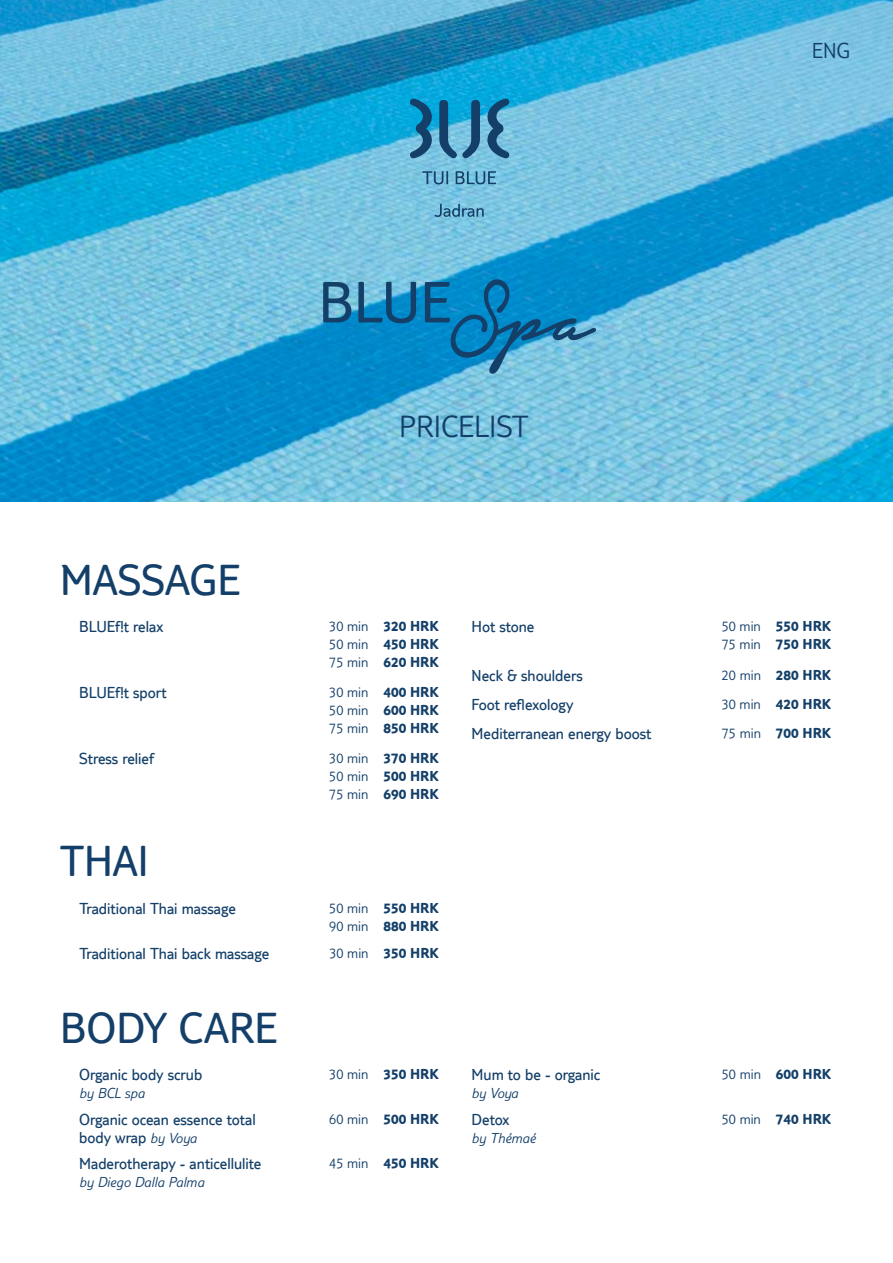
<style>
.page{position:relative;width:893px;height:1263px;background:#fff}
.page>*{position:absolute;margin:0;border:0;box-sizing:border-box;transform-origin:0 0}
.t1{font:45px "TUI Type";color:#133f69}
.t2{font:300 31.8px "TUI Type";color:#133f69}
.t3{font:300 22.5px "TUI Type";color:#133f69}
.t4{font:16.5px/18px "TUI Type";color:#133f69}
.t5{font:700 15px/18px "TUI Type";color:#133f69;text-align:justify}
.t6{font:italic 300 15px "TUI Type";color:#133f69}
.s1{font-weight:300}
.s2{font-weight:300;font-style:italic;font-size:15px}
</style>
<div class="page">
<img style="left:0;top:0;width:893px;height:502px">
<svg style="left:323px;top:282px;width:28px;height:40px"></svg>
<svg style="left:358px;top:282px;width:58px;height:41px;background:#2b82b0"></svg>
<svg style="left:425px;top:279px;width:171px;height:95px;background:#208bc0"></svg>
<svg style="left:409px;top:99px;width:23px;height:59px"></svg>
<svg style="left:487px;top:99px;width:23px;height:59px"></svg>
<svg style="left:439px;top:100px;width:41px;height:58px;background:#3485ac"></svg>
<svg style="left:422px;top:171px;width:26px;height:13px"></svg>
<svg style="left:456px;top:171px;width:40px;height:13px"></svg>
<svg style="left:435px;top:204px;width:49px;height:13px"></svg>
<h3 class="t3" style="left:812px;top:37px;width:40px">ENG</h3>
<h2 class="t2" style="left:399px;top:408px;width:131px">PRICELIST</h2>
<h1 class="t1" style="left:60px;top:554px;width:181px">MASSAGE</h1>
<p class="t4" style="left:79px;top:618px;width:86px">BLUEf!t relax</p>
<p class="t5" style="left:329px;top:617px;width:111px"><span class="s1">30 min</span> 320 HRK <span class="s1">50 min</span> 450 HRK <span class="s1">75 min</span> 620 HRK</p>
<p class="t4" style="left:472px;top:618px;width:64px">Hot stone</p>
<p class="t4" style="left:472px;top:666px;width:113px">Neck &amp; shoulders</p>
<p class="t5" style="left:722px;top:617px;width:111px"><span class="s1">50 min</span> 550 HRK<br><span class="s1">75 min</span> 750 HRK</p>
<p class="t5" style="left:722px;top:665px;width:111px"><span class="s1">20 min</span> 280 HRK</p>
<p class="t4" style="left:79px;top:683px;width:89px">BLUEf!t sport</p>
<p class="t5" style="left:329px;top:682px;width:111px"><span class="s1">30 min</span> 400 HRK <span class="s1">50 min</span> 600 HRK <span class="s1">75 min</span> 850 HRK</p>
<p class="t4" style="left:472px;top:695px;width:103px">Foot reflexology</p>
<p class="t4" style="left:472px;top:724px;width:181px">Mediterranean energy boost</p>
<p class="t5" style="left:722px;top:695px;width:111px"><span class="s1">30 min</span> 420 HRK</p>
<p class="t5" style="left:722px;top:724px;width:111px"><span class="s1">75 min</span> 700 HRK</p>
<p class="t4" style="left:79px;top:749px;width:77px">Stress relief</p>
<p class="t5" style="left:329px;top:748px;width:111px"><span class="s1">30 min</span> 370 HRK <span class="s1">50 min</span> 500 HRK <span class="s1">75 min</span> 690 HRK</p>
<h1 class="t1" style="left:60px;top:836px;width:90px">THAI</h1>
<p class="t4" style="left:79px;top:899px;width:158px">Traditional Thai massage</p>
<p class="t5" style="left:329px;top:898px;width:111px"><span class="s1">50 min</span> 550 HRK<br><span class="s1">90 min</span> 880 HRK</p>
<p class="t4" style="left:79px;top:944px;width:191px">Traditional Thai back massage</p>
<p class="t5" style="left:329px;top:944px;width:111px"><span class="s1">30 min</span> 350 HRK</p>
<h1 class="t1" style="left:60px;top:1002px;width:218px">BODY CARE</h1>
<p class="t4" style="left:79px;top:1066px;width:125px">Organic body scrub</p>
<p class="t6" style="left:79px;top:1085px;width:67px">by BCL spa</p>
<p class="t4" style="left:79px;top:1110px;width:178px">Organic ocean essence total body wrap <span class="s2">by Voya</span></p>
<p class="t4" style="left:79px;top:1154px;width:184px">Maderotherapy - anticellulite</p>
<p class="t6" style="left:79px;top:1173px;width:127px">by Diego Dalla Palma</p>
<p class="t4" style="left:472px;top:1066px;width:130px">Mum to be - organic</p>
<p class="t6" style="left:472px;top:1085px;width:48px">by Voya</p>
<p class="t5" style="left:329px;top:1065px;width:111px"><span class="s1">30 min</span> 350 HRK</p>
<p class="t5" style="left:722px;top:1065px;width:111px"><span class="s1">50 min</span> 600 HRK</p>
<p class="t5" style="left:329px;top:1109px;width:111px"><span class="s1">60 min</span> 500 HRK</p>
<p class="t4" style="left:472px;top:1110px;width:39px">Detox</p>
<p class="t6" style="left:472px;top:1129px;width:66px">by Thémaé</p>
<p class="t5" style="left:722px;top:1109px;width:111px"><span class="s1">50 min</span> 740 HRK</p>
<p class="t5" style="left:329px;top:1153px;width:111px"><span class="s1">45 min</span> 450 HRK</p>
</div>
